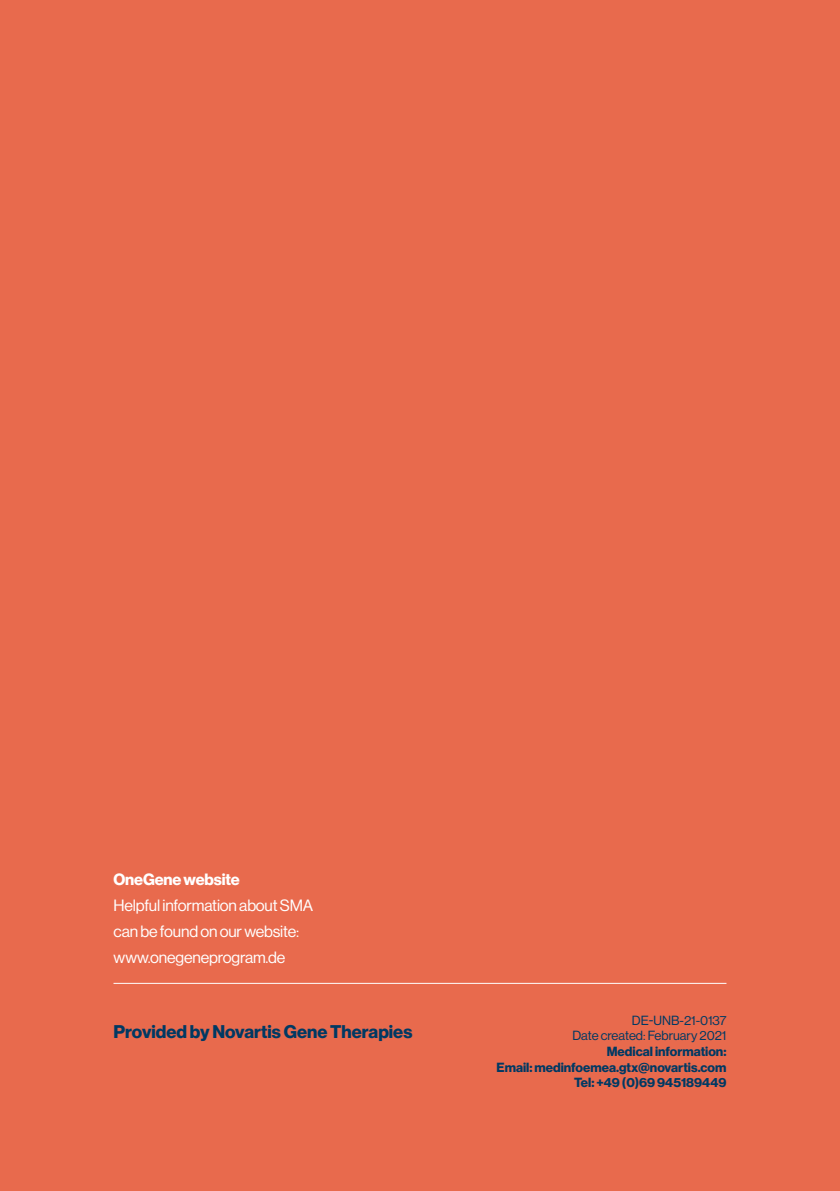
<style>
.page{position:relative;width:840px;height:1191px;background:#fff}
.page>*{position:absolute;margin:0;border:0;box-sizing:border-box;transform-origin:0 0}
.t1{font:700 18px "Volta Modern Display 75";color:#003963}
.t2{font:16px/26px "Volta Modern Display 55 Roman";letter-spacing:-.01em;color:#fff}
.t3{font:700 16px "Volta Modern Display 75";letter-spacing:-.01em;color:#fff}
.t4{font:700 13px/15.6px "Volta Modern Display 75";color:#003963;text-align:right}
.t5{font:13px/15.6px "Volta Modern Display 55 Roman";color:#003963;text-align:right}
</style>
<div class="page">
<div style="left:0;top:0;width:839px;height:1191px;background:#e86a4d"></div>
<hr style="left:113px;top:982px;width:613px;height:1px;background:#fff">
<p class="t3" style="left:113px;top:870px;width:128px">OneGene website</p>
<p class="t2" style="left:113px;top:892px;width:201px">Helpful information about SMA can be found on our website: www.onegeneprogram.de</p>
<h1 class="t1" style="left:113px;top:1021px;width:300px">Provided by Novartis Gene Therapies</h1>
<p class="t5" style="left:572px;top:1012px;width:155px">DE-UNB-21-0137<br>Date created: February 2021</p>
<p class="t4" style="left:496px;top:1043px;width:231px">Medical information:<br>Email: medinfoemea.gtx@novartis.com<br>Tel: +49 (0)69 945189449</p>
</div>
